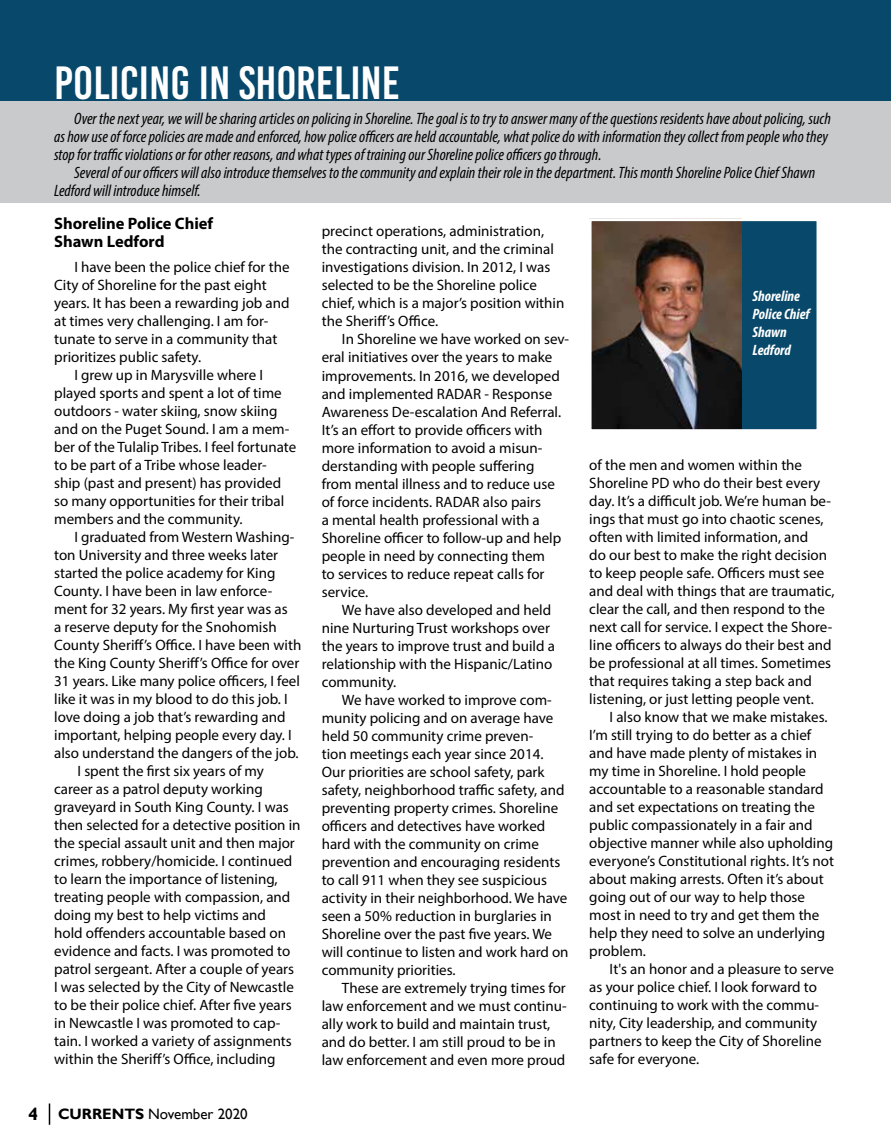
<style>
.page{position:relative;width:891px;height:1148px;background:#fff}
.page>*{position:absolute;margin:0;border:0;box-sizing:border-box;transform-origin:0 0}
.t1{font:46.5px "Bebas Kai";color:#fff}
.t2{font:italic condensed 16.5px/18px "Myriad Pro";color:#000}
.t3{font:700 16.5px/18.8px "Myriad Pro";color:#000}
.t4{font:15px/18px "Myriad Pro";color:#000}
.t5{font:italic 700 condensed 15px/18px "Myriad Pro";color:#fff}
.t6{font:15px "Gill Sans";color:#000}
.s1{font-weight:700;font-size:18px}
.s2{font-weight:700}
</style>
<div class="page">
<div style="left:0;top:100px;width:891px;height:102px;background:#c9cacb"></div>
<div style="left:0;top:0;width:891px;height:100px;background:#08496b"></div>
<div style="left:742px;top:219px;width:77px;height:211px;background:#08496b"></div>
<img style="left:593px;top:222px;width:149px;height:206px">
<div style="left:589px;top:218px;width:231px;height:214px;border:3px solid #fff"></div>
<svg style="left:49px;top:1103px;width:1px;height:21px"></svg>
<h1 class="t1" style="left:54px;top:58px;width:347px">POLICING IN SHORELINE</h1>
<p class="t2" style="left:54px;top:109px;width:778px;text-indent:20px">Over the next year, we will be sharing articles on policing in Shoreline. The goal is to try to answer many of the questions residents have about policing, such as how use of force policies are made and enforced, how police officers are held accountable, what police do with information they collect from people who they stop for traffic violations or for other reasons, and what types of training our Shoreline police officers go through.</p>
<p class="t2" style="left:54px;top:163px;width:763px;text-indent:20px">Several of our officers will also introduce themselves to the community and explain their role in the department. This month Shoreline Police Chief Shawn<br>Ledford will introduce himself.</p>
<p class="t3" style="left:54px;top:213px;width:161px">Shoreline Police Chief<br>Shawn Ledford</p>
<p class="t4" style="left:74px;top:258px;width:217px">I have been the police chief for the</p>
<p class="t4" style="left:54px;top:276px;width:214px">City of Shoreline for the past eight</p>
<p class="t4" style="left:54px;top:294px;width:237px">years. It has been a rewarding job and</p>
<p class="t4" style="left:54px;top:312px;width:216px">at times very challenging. I am for-</p>
<p class="t4" style="left:54px;top:330px;width:225px">tunate to serve in a community that</p>
<p class="t4" style="left:54px;top:348px;width:148px">prioritizes public safety.</p>
<p class="t4" style="left:74px;top:366px;width:190px">I grew up in Marysville where I</p>
<p class="t4" style="left:54px;top:384px;width:229px">played sports and spent a lot of time</p>
<p class="t4" style="left:54px;top:402px;width:225px">outdoors - water skiing, snow skiing</p>
<p class="t4" style="left:54px;top:420px;width:237px">and on the Puget Sound. I am a mem-</p>
<p class="t4" style="left:54px;top:438px;width:244px">ber of the Tulalip Tribes. I feel fortunate</p>
<p class="t4" style="left:54px;top:456px;width:214px">to be part of a Tribe whose leader-</p>
<p class="t4" style="left:54px;top:474px;width:228px">ship (past and present) has provided</p>
<p class="t4" style="left:54px;top:492px;width:232px">so many opportunities for their tribal</p>
<p class="t4" style="left:54px;top:510px;width:190px">members and the community.</p>
<p class="t4" style="left:74px;top:528px;width:222px">I graduated from Western Washing-</p>
<p class="t4" style="left:54px;top:546px;width:225px">ton University and three weeks later</p>
<p class="t4" style="left:54px;top:564px;width:223px">started the police academy for King</p>
<p class="t4" style="left:54px;top:582px;width:220px">County. I have been in law enforce-</p>
<p class="t4" style="left:54px;top:600px;width:235px">ment for 32 years. My first year was as</p>
<p class="t4" style="left:54px;top:618px;width:224px">a reserve deputy for the Snohomish</p>
<p class="t4" style="left:54px;top:636px;width:249px">County Sheriff’s Office. I have been with</p>
<p class="t4" style="left:54px;top:654px;width:247px">the King County Sheriff’s Office for over</p>
<p class="t4" style="left:54px;top:672px;width:247px">31 years. Like many police officers, I feel</p>
<p class="t4" style="left:54px;top:690px;width:235px">like it was in my blood to do this job. I</p>
<p class="t4" style="left:54px;top:708px;width:233px">love doing a job that’s rewarding and</p>
<p class="t4" style="left:54px;top:726px;width:239px">important, helping people every day. I</p>
<p class="t4" style="left:54px;top:744px;width:246px">also understand the dangers of the job.</p>
<p class="t4" style="left:78px;top:762px;width:188px">I spent the first six years of my</p>
<p class="t4" style="left:54px;top:780px;width:210px">career as a patrol deputy working</p>
<p class="t4" style="left:54px;top:798px;width:236px">graveyard in South King County. I was</p>
<p class="t4" style="left:54px;top:816px;width:248px">then selected for a detective position in</p>
<p class="t4" style="left:54px;top:834px;width:242px">the special assault unit and then major</p>
<p class="t4" style="left:54px;top:852px;width:240px">crimes, robbery/homicide. I continued</p>
<p class="t4" style="left:54px;top:870px;width:225px">to learn the importance of listening,</p>
<p class="t4" style="left:54px;top:888px;width:238px">treating people with compassion, and</p>
<p class="t4" style="left:54px;top:906px;width:213px">doing my best to help victims and</p>
<p class="t4" style="left:54px;top:924px;width:234px">hold offenders accountable based on</p>
<p class="t4" style="left:54px;top:942px;width:238px">evidence and facts. I was promoted to</p>
<p class="t4" style="left:54px;top:960px;width:241px">patrol sergeant. After a couple of years</p>
<p class="t4" style="left:54px;top:978px;width:241px">I was selected by the City of Newcastle</p>
<p class="t4" style="left:54px;top:996px;width:239px">to be their police chief. After five years</p>
<p class="t4" style="left:54px;top:1014px;width:228px">in Newcastle I was promoted to cap-</p>
<p class="t4" style="left:54px;top:1032px;width:239px">tain. I worked a variety of assignments</p>
<p class="t4" style="left:54px;top:1050px;width:223px">within the Sheriff’s Office, including</p>
<p class="t4" style="left:322px;top:222px;width:244px">precinct operations, administration, the contracting unit, and the criminal investigations division. In 2012, I was selected to be the Shoreline police chief, which is a major’s position within the Sheriff’s Office.</p>
<p class="t4" style="left:322px;top:330px;width:249px;text-indent:20px">In Shoreline we have worked on sev&shy;eral initiatives over the years to make improvements. In 2016, we developed and implemented RADAR - Response Awareness De-escalation And Referral.<br>It’s an effort to provide officers with more information to avoid a misun&shy;derstanding with people suffering<br>from mental illness and to reduce use of force incidents. RADAR also pairs<br>a mental health professional with a Shoreline officer to follow-up and help people in need by connecting them<br>to services to reduce repeat calls for service.</p>
<p class="t4" style="left:322px;top:600px;width:235px;text-indent:20px">We have also developed and held nine Nurturing Trust workshops over the years to improve trust and build a relationship with the Hispanic/Latino community.</p>
<p class="t4" style="left:322px;top:690px;width:248px;text-indent:20px">We have worked to improve com&shy;munity policing and on average have held 50 community crime preven-<br>tion meetings each year since 2014.<br>Our priorities are school safety, park safety, neighborhood traffic safety, and preventing property crimes. Shoreline officers and detectives have worked hard with the community on crime prevention and encouraging residents to call 911 when they see suspicious activity in their neighborhood. We have seen a 50% reduction in burglaries in Shoreline over the past five years. We will continue to listen and work hard on community priorities.</p>
<p class="t4" style="left:322px;top:978px;width:246px;text-indent:20px">These are extremely trying times for law enforcement and we must continu&shy;ally work to build and maintain trust, and do better. I am still proud to be in law enforcement and even more proud</p>
<p class="t5" style="left:753px;top:287px;width:59px">Shoreline<br>Police Chief<br>Shawn<br>Ledford</p>
<p class="t4" style="left:589px;top:455px;width:247px">of the men and women within the Shoreline PD who do their best every day. It’s a difficult job. We’re human be&shy;ings that must go into chaotic scenes, often with limited information, and<br>do our best to make the right decision to keep people safe. Officers must see and deal with things that are traumatic, clear the call, and then respond to the next call for service. I expect the Shore&shy;line officers to always do their best and be professional at all times. Sometimes that requires taking a step back and listening, or just letting people vent.</p>
<p class="t4" style="left:589px;top:707px;width:246px;text-indent:20px">I also know that we make mistakes.<br>I’m still trying to do better as a chief and have made plenty of mistakes in my time in Shoreline. I hold people accountable to a reasonable standard and set expectations on treating the public compassionately in a fair and objective manner while also upholding everyone’s Constitutional rights. It’s not about making arrests. Often it’s about going out of our way to help those most in need to try and get them the help they need to solve an underlying problem.</p>
<p class="t4" style="left:589px;top:959px;width:246px;text-indent:20px">It's an honor and a pleasure to serve as your police chief. I look forward to continuing to work with the commu&shy;nity, City leadership, and community partners to keep the City of Shoreline safe for everyone.</p>
<p class="t6" style="left:28px;top:1105px;width:221px"><span class="s1">4</span> <span class="s2">CURRENTS</span> November 2020</p>
</div>
